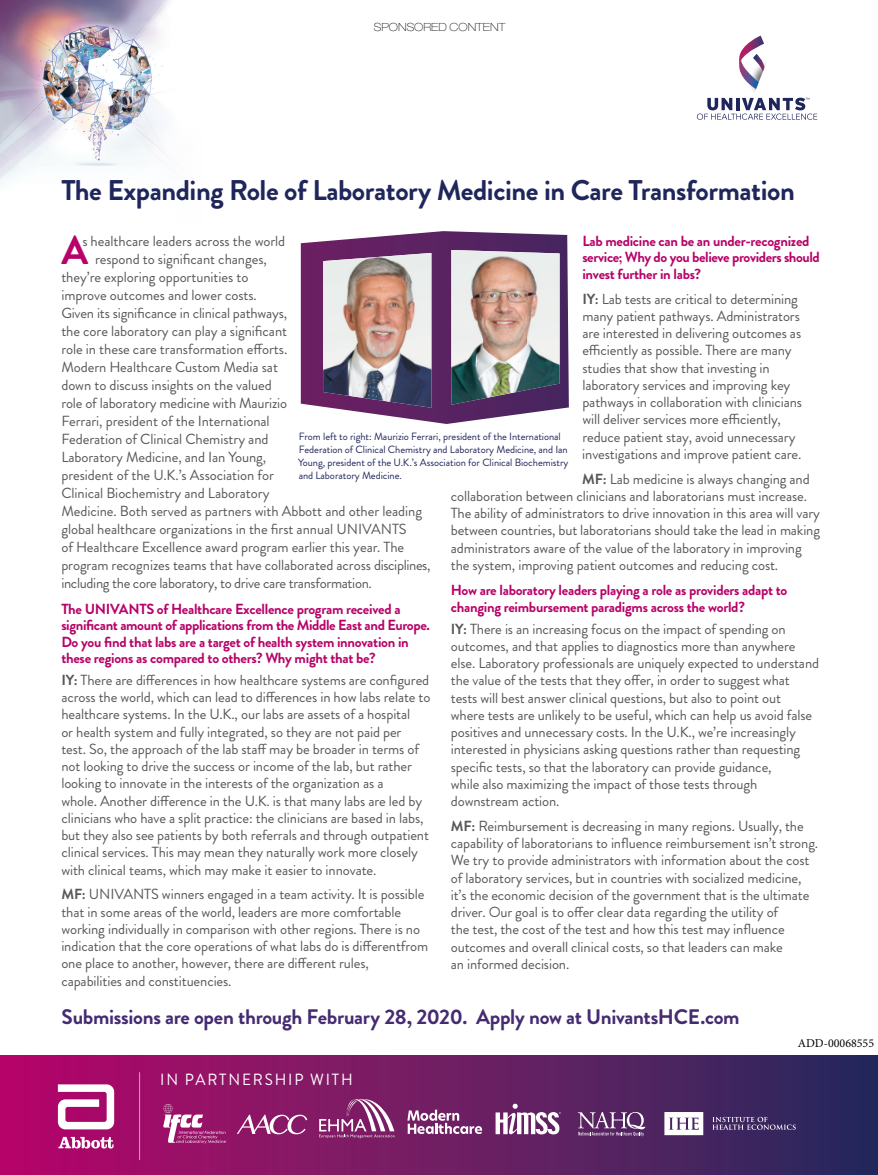
<style>
.page{position:relative;width:878px;height:1175px;background:#fff}
.page>*{position:absolute;margin:0;border:0;box-sizing:border-box;transform-origin:0 0}
.t1{font:700 40.35px "Brandon Grotesque";color:#b70369}
.t2{font:700 28.5px "Brandon Grotesque";letter-spacing:-.015em;color:#1f265b}
.t3{font:700 21px "Brandon Grotesque";letter-spacing:-.015em;color:#442b72}
.t4{font:16.2px "Brandon Grotesque";letter-spacing:.12em;color:#fff;scale:.94 1}
.t5{font:14.7px/17.2px "Brandon Grotesque";letter-spacing:-.01em;color:#57585a}
.t6{font:700 14.7px/16.5px "Brandon Grotesque";letter-spacing:-.02em;color:#b70369}
.t7{font:12px "Minion Pro";color:#000}
.t8{font:100 expanded 11.25px "Helvetica Neue";color:#231f20}
.t9{font:10.5px/12.8px "Brandon Grotesque";letter-spacing:-.005em;color:#1f265b}
.s1{font-weight:700}
</style>
<div class="page">
<svg style="left:697px;top:36px;width:120px;height:84px"></svg>
<img style="left:0;top:0;width:170px;height:184px">
<svg style="left:301px;top:231px;width:268px;height:193px"></svg>
<img style="left:323px;top:253px;width:108px;height:155px">
<img style="left:451px;top:250px;width:108px;height:155px">
<div style="left:0;top:1055px;width:878px;height:119px;background:linear-gradient(to right,#b8096a,#272d5d)"></div>
<svg style="left:58px;top:1084px;width:56px;height:45px"></svg>
<svg style="left:58px;top:1136px;width:56px;height:12px"></svg>
<svg style="left:163px;top:1103px;width:63px;height:40px;background:#ae488a"></svg>
<svg style="left:237px;top:1114px;width:70px;height:20px"></svg>
<svg style="left:319px;top:1099px;width:75px;height:39px;background:#9b4f87"></svg>
<svg style="left:407px;top:1109px;width:75px;height:25px"></svg>
<hr style="left:139px;top:1072px;width:1px;height:87px;background:#fff">
<svg style="left:495px;top:1103px;width:66px;height:31px"></svg>
<svg style="left:712px;top:1116px;width:83px;height:13px"></svg>
<svg style="left:664px;top:1112px;width:39px;height:23px"></svg>
<svg style="left:577px;top:1111px;width:68px;height:25px;background:#7e5786"></svg>
<p class="t8" style="left:374px;top:20px;width:133px">SPONSORED CONTENT</p>
<h2 class="t2" style="left:61px;top:170px;width:735px">The Expanding Role of Laboratory Medicine in Care Transformation</h2>
<h1 class="t1" style="left:61px;top:222px;width:28px">A</h1>
<p class="t6" style="left:582px;top:233px;width:239px">Lab medicine can be an under-recognized service; Why do you believe providers should invest further in labs?</p>
<p class="t5" style="left:582px;top:290px;width:221px"><span class="s1">IY:</span> Lab tests are critical to determining many patient pathways. Administrators are interested in delivering outcomes as efficiently as possible. There are many studies that show that investing in laboratory services and improving key pathways in collaboration with clinicians will deliver services more efficiently, reduce patient stay, avoid unnecessary investigations and improve patient care.</p>
<p class="t5" style="left:451px;top:470px;width:371px;text-indent:131px"><span class="s1">MF:</span> Lab medicine is always changing and collaboration between clinicians and laboratorians must increase.<br>The ability of administrators to drive innovation in this area will vary between countries, but laboratorians should take the lead in making administrators aware of the value of the laboratory in improving the system, improving patient outcomes and reducing cost.</p>
<p class="t6" style="left:451px;top:582px;width:338px">How are laboratory leaders playing a role as providers adapt to changing reimbursement paradigms across the world?</p>
<p class="t5" style="left:451px;top:620px;width:370px"><span class="s1">IY:</span> There is an increasing focus on the impact of spending on outcomes, and that applies to diagnostics more than anywhere else. Laboratory professionals are uniquely expected to understand the value of the tests that they offer, in order to suggest what tests will best answer clinical questions, but also to point out<br>where tests are unlikely to be useful, which can help us avoid false positives and unnecessary costs. In the U.K., we’re increasingly interested in physicians asking questions rather than requesting specific tests, so that the laboratory can provide guidance,<br>while also maximizing the impact of those tests through downstream action.</p>
<p class="t5" style="left:451px;top:817px;width:369px"><span class="s1">MF:</span> Reimbursement is decreasing in many regions. Usually, the capability of laboratorians to influence reimbursement isn’t strong.<br>We try to provide administrators with information about the cost of laboratory services, but in countries with socialized medicine, it’s the economic decision of the government that is the ultimate driver. Our goal is to offer clear data regarding the utility of<br>the test, the cost of the test and how this test may influence outcomes and overall clinical costs, so that leaders can make<br>an informed decision.</p>
<p class="t5" style="left:82px;top:232px;width:204px">s healthcare leaders across the world</p>
<p class="t5" style="left:95px;top:250px;width:173px">respond to significant changes,</p>
<p class="t5" style="left:61px;top:268px;width:189px">they’re exploring opportunities to</p>
<p class="t5" style="left:61px;top:286px;width:197px">improve outcomes and lower costs.</p>
<p class="t5" style="left:61px;top:304px;width:227px">Given its significance in clinical pathways,</p>
<p class="t5" style="left:61px;top:322px;width:227px">the core laboratory can play a significant</p>
<p class="t5" style="left:61px;top:340px;width:227px">role in these care transformation efforts.</p>
<p class="t5" style="left:61px;top:358px;width:218px">Modern Healthcare Custom Media sat</p>
<p class="t5" style="left:61px;top:376px;width:212px">down to discuss insights on the valued</p>
<p class="t5" style="left:61px;top:394px;width:227px">role of laboratory medicine with Maurizio</p>
<p class="t5" style="left:61px;top:412px;width:210px">Ferrari, president of the International</p>
<p class="t5" style="left:61px;top:430px;width:209px">Federation of Clinical Chemistry and</p>
<p class="t5" style="left:61px;top:448px;width:206px">Laboratory Medicine, and Ian Young,</p>
<p class="t5" style="left:61px;top:466px;width:214px">president of the U.K.’s Association for</p>
<p class="t5" style="left:61px;top:484px;width:210px">Clinical Biochemistry and Laboratory</p>
<p class="t5" style="left:61px;top:502px;width:362px">Medicine. Both served as partners with Abbott and other leading</p>
<p class="t5" style="left:61px;top:520px;width:347px">global healthcare organizations in the first annual UNIVANTS</p>
<p class="t5" style="left:61px;top:538px;width:344px">of Healthcare Excellence award program earlier this year. The</p>
<p class="t5" style="left:61px;top:556px;width:370px">program recognizes teams that have collaborated across disciplines,</p>
<p class="t5" style="left:61px;top:574px;width:312px">including the core laboratory, to drive care transformation.</p>
<p class="t6" style="left:61px;top:600px;width:370px">The UNIVANTS of Healthcare Excellence program received a significant amount of applications from the Middle East and Europe.<br>Do you find that labs are a target of health system innovation in these regions as compared to others? Why might that be?</p>
<p class="t5" style="left:61px;top:671px;width:370px"><span class="s1">IY:</span> There are differences in how healthcare systems are configured across the world, which can lead to differences in how labs relate to healthcare systems. In the U.K., our labs are assets of a hospital<br>or health system and fully integrated, so they are not paid per<br>test. So, the approach of the lab staff may be broader in terms of not looking to drive the success or income of the lab, but rather looking to innovate in the interests of the organization as a<br>whole. Another difference in the U.K. is that many labs are led by clinicians who have a split practice: the clinicians are based in labs, but they also see patients by both referrals and through outpatient clinical services. This may mean they naturally work more closely with clinical teams, which may make it easier to innovate.</p>
<p class="t5" style="left:61px;top:886px;width:368px"><span class="s1">MF:</span> UNIVANTS winners engaged in a team activity. It is possible that in some areas of the world, leaders are more comfortable working individually in comparison with other regions. There is no indication that the core operations of what labs do is differentfrom one place to another, however, there are different rules, capabilities and constituencies.</p>
<p class="t9" style="left:298px;top:430px;width:272px">From left to right: Maurizio Ferrari, president of the International Federation of Clinical Chemistry and Laboratory Medicine, and Ian Young, president of the U.K.’s Association for Clinical Biochemistry and Laboratory Medicine.</p>
<h3 class="t3" style="left:61px;top:1002px;width:679px">Submissions are open through February 28, 2020. Apply now at UnivantsHCE.com</h3>
<p class="t4" style="left:160px;top:1068px;width:206px">IN PARTNERSHIP WITH</p>
<p class="t7" style="left:797px;top:1034px;width:78px">ADD-00068555</p>
</div>
